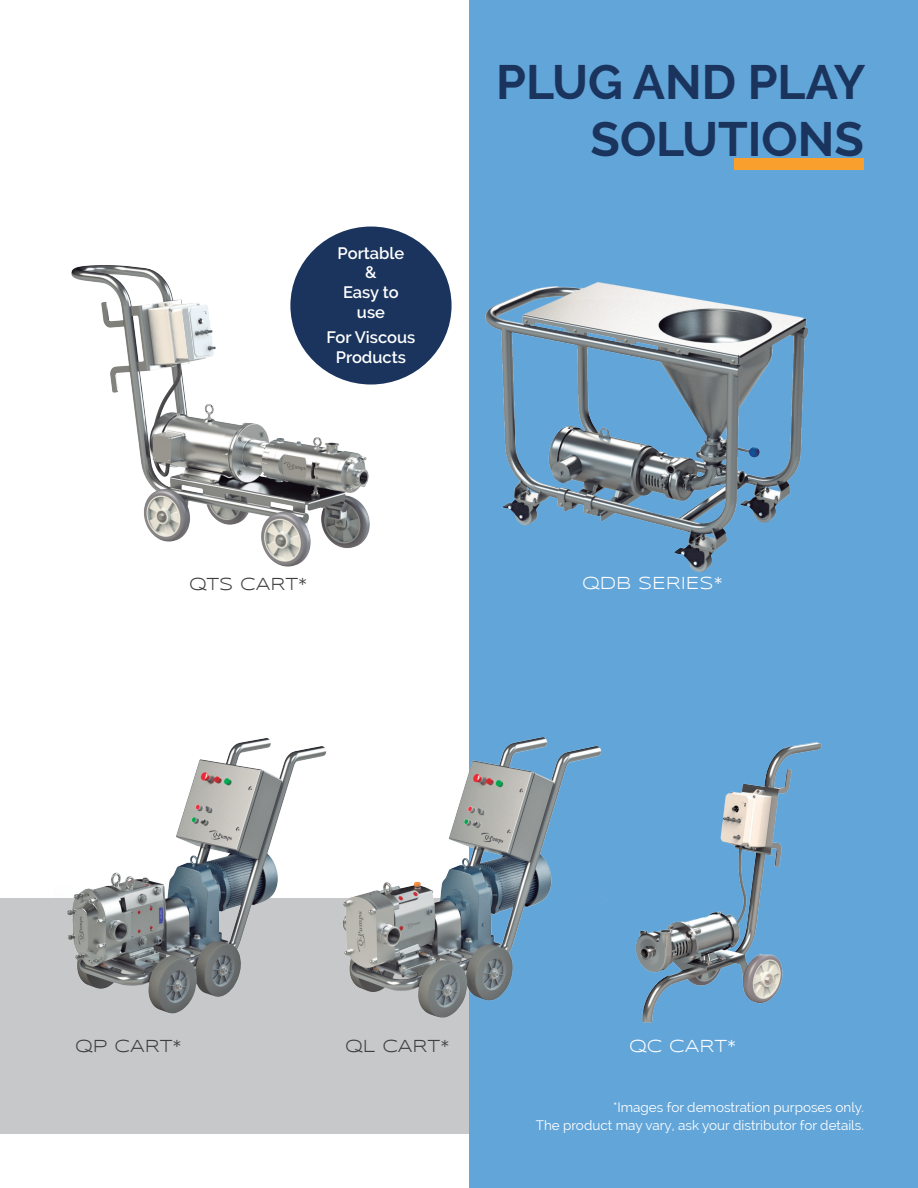
<style>
.page{position:relative;width:918px;height:1188px;background:#fff}
.page>*{position:absolute;margin:0;border:0;box-sizing:border-box;transform-origin:0 0}
.t1{font:700 48px "Raleway";color:#1a345d}
.t2{font:18px "Syncopate";color:#3e3e3f}
.t3{font:18px "Syncopate";color:#fff}
.t4{font:600 16.5px "Raleway";color:#fff}
.t5{font:13.5px "Raleway";color:#fff}
</style>
<div class="page">
<div style="left:0;top:898px;width:470px;height:236px;background:#c7c8ca"></div>
<div style="left:470px;top:0;width:448px;height:1188px;background:#62a5d9"></div>
<img style="left:71px;top:241px;width:292px;height:326px">
<img style="left:67px;top:738px;width:260px;height:276px">
<div style="left:734px;top:158px;width:130px;height:12px;background:#f99f2d"></div>
<img style="left:636px;top:742px;width:186px;height:281px">
<img style="left:363px;top:189px;width:445px;height:425px">
<img style="left:343px;top:726px;width:259px;height:298px">
<div style="left:290px;top:227px;width:162px;height:158px;background:#1a345d;border-radius:50%"></div>
<p class="t4" style="left:338px;top:243px;width:68px">Portable</p>
<p class="t4" style="left:365px;top:263px;width:13px">&amp;</p>
<p class="t4" style="left:343px;top:283px;width:57px">Easy to</p>
<p class="t4" style="left:357px;top:303px;width:30px">use</p>
<p class="t4" style="left:327px;top:328px;width:90px">For Viscous</p>
<p class="t4" style="left:336px;top:348px;width:71px">Products</p>
<p class="t1" style="left:496px;top:55px;width:371px">PLUG AND PLAY</p>
<p class="t1" style="left:591px;top:112px;width:275px">SOLUTIONS</p>
<p class="t2" style="left:189px;top:574px;width:120px">QTS CART*</p>
<p class="t3" style="left:582px;top:573px;width:142px">QDB SERIES*</p>
<p class="t2" style="left:75px;top:1035px;width:108px">QP CART*</p>
<p class="t2" style="left:345px;top:1035px;width:106px">QL CART*</p>
<p class="t3" style="left:629px;top:1035px;width:109px">QC CART*</p>
<p class="t5" style="left:613px;top:1099px;width:252px">*Images for demostration purposes only.</p>
<p class="t5" style="left:536px;top:1117px;width:330px">The product may vary, ask your distributor for details.</p>
</div>
